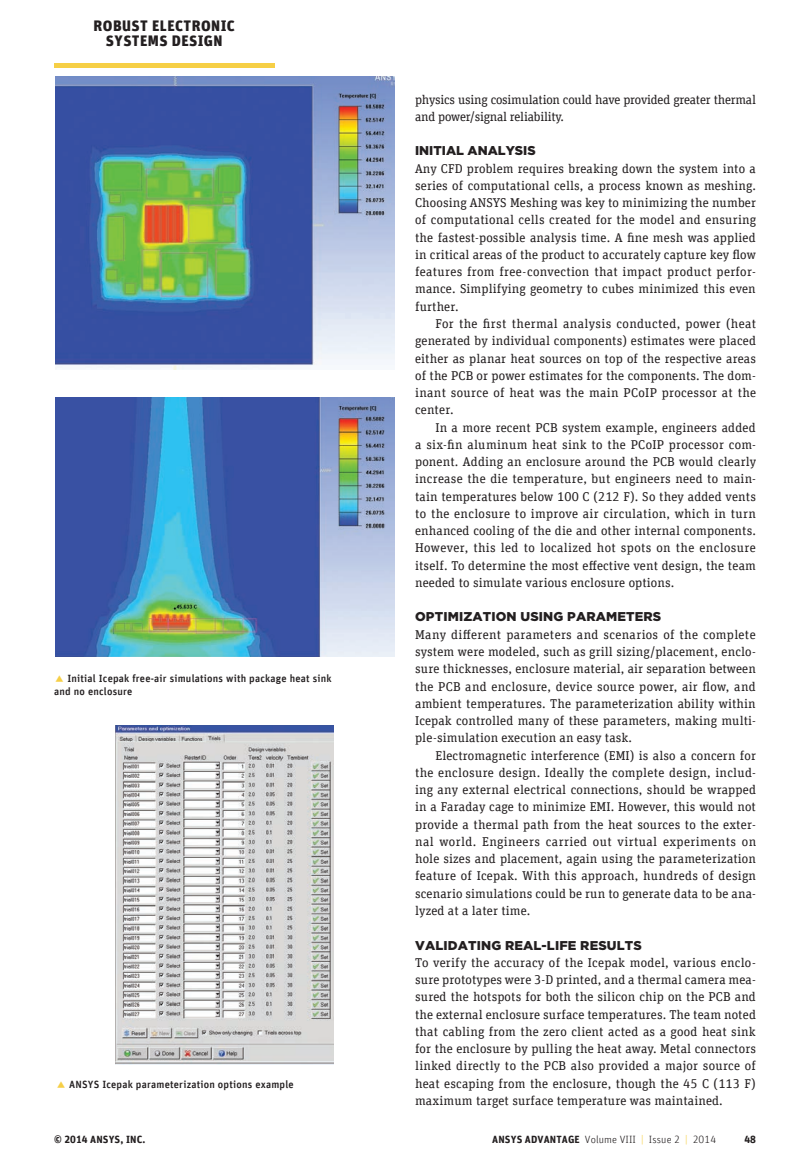
<style>
.page{position:relative;width:810px;height:1170px;background:#fff}
.page>*{position:absolute;margin:0;border:0;box-sizing:border-box;transform-origin:0 0}
.t1{font:900 15px/15px "Unit Offc Pro";letter-spacing:.03em;color:#231f20;text-align:center}
.Body_Copy{font:12.75px/17.2px "Unit Slab Offc Pro";letter-spacing:.01em;color:#231f20;text-align:justify}
.Body_Copy___Par_1{font:12.75px/17.2px "Unit Slab Offc Pro";letter-spacing:.01em;color:#231f20;text-align:justify}
.Body_Copy-2{font:12.75px/17.2px "Unit Slab Offc Pro";letter-spacing:-.015em;color:#231f20}
.Subhead{font:900 12.75px "Gotham";letter-spacing:.01em;color:#231f20}
.Feature_Caption{font:500 10.5px/12.9px "Unit Offc Pro";letter-spacing:.02em;color:#231f20}
.t2{font:300 10.5px "Unit Offc Pro";letter-spacing:.01em;color:#231f20}
.t3{font:700 10.5px "Unit Offc Pro";letter-spacing:.01em;color:#231f20}
.s1{font-weight:700}
.s2{color:#f6cf46}
</style>
<div class="page">
<div style="left:54px;top:63px;width:220px;height:5px;background:#f6cf46"></div>
<img style="left:55px;top:77px;width:339px;height:293px">
<img style="left:55px;top:397px;width:339px;height:259px">
<img style="left:115px;top:725px;width:219px;height:338px">
<p class="t1" style="left:94px;top:17px;width:143px">ROBUST ELECTRONIC<br>SYSTEMS DESIGN</p>
<p class="Feature_Caption" style="left:54px;top:671px;width:279px;text-indent:13px">Initial Icepak free-air simulations with package heat sink and no enclosure</p>
<p class="Feature_Caption" style="left:69px;top:1076px;width:226px">ANSYS Icepak parameterization options example</p>
<p class="Body_Copy-2" style="left:415px;top:90px;width:342px">physics using cosimulation could have provided greater thermal and power/signal reliability.</p>
<p class="Subhead" style="left:415px;top:143px;width:122px">INITIAL ANALYSIS</p>
<p class="Body_Copy___Par_1" style="left:415px;top:159px;width:343px">Any CFD problem requires breaking down the system into a series of computational cells, a process known as meshing.<br>Choosing ANSYS Meshing was key to minimizing the number of computational cells created for the model and ensuring the fastest-possible analysis time. A fine mesh was applied in critical areas of the product to accurately capture key flow features from free-convection that impact product perfor&shy;mance. Simplifying geometry to cubes minimized this even further.</p>
<p class="Body_Copy" style="left:415px;top:314px;width:343px;text-indent:20px">For the first thermal analysis conducted, power (heat generated by individual components) estimates were placed either as planar heat sources on top of the respective areas of the PCB or power estimates for the components. The dom&shy;inant source of heat was the main PCoIP processor at the center.</p>
<p class="Body_Copy" style="left:415px;top:418px;width:343px;text-indent:20px">In a more recent PCB system example, engineers added a six-fin aluminum heat sink to the PCoIP processor com&shy;ponent. Adding an enclosure around the PCB would clearly increase the die temperature, but engineers need to main&shy;tain temperatures below 100 C (212 F). So they added vents to the enclosure to improve air circulation, which in turn enhanced cooling of the die and other internal components.<br>However, this led to localized hot spots on the enclosure itself. To determine the most effective vent design, the team needed to simulate various enclosure options.</p>
<p class="Subhead" style="left:415px;top:609px;width:248px">OPTIMIZATION USING PARAMETERS</p>
<p class="Body_Copy___Par_1" style="left:415px;top:625px;width:342px">Many different parameters and scenarios of the complete system were modeled, such as grill sizing/placement, enclo&shy;sure thicknesses, enclosure material, air separation between the PCB and enclosure, device source power, air flow, and ambient temperatures. The parameterization ability within Icepak controlled many of these parameters, making multi&shy;ple-simulation execution an easy task.</p>
<p class="Body_Copy" style="left:415px;top:746px;width:343px;text-indent:20px">Electromagnetic interference (EMI) is also a concern for the enclosure design. Ideally the complete design, includ&shy;ing any external electrical connections, should be wrapped in a Faraday cage to minimize EMI. However, this would not provide a thermal path from the heat sources to the exter&shy;nal world. Engineers carried out virtual experiments on hole sizes and placement, again using the parameterization feature of Icepak. With this approach, hundreds of design scenario simulations could be run to generate data to be ana&shy;lyzed at a later time.</p>
<p class="Subhead" style="left:415px;top:937px;width:228px">VALIDATING REAL-LIFE RESULTS</p>
<p class="Body_Copy___Par_1" style="left:415px;top:953px;width:342px">To verify the accuracy of the Icepak model, various enclo&shy;sure prototypes were 3-D printed, and a thermal camera mea&shy;sured the hotspots for both the silicon chip on the PCB and the external enclosure surface temperatures. The team noted that cabling from the zero client acted as a good heat sink for the enclosure by pulling the heat away. Metal connectors linked directly to the PCB also provided a major source of heat escaping from the enclosure, though the 45 C (113 F) maximum target surface temperature was maintained.</p>
<p class="t3" style="left:54px;top:1131px;width:93px">© 2014 ANSYS, INC.</p>
<p class="t2" style="left:492px;top:1132px;width:225px"><span class="s1">ANSYS ADVANTAGE</span> Volume VIII <span class="s2">|</span> Issue 2 <span class="s2">|</span> 2014</p>
<p class="t3" style="left:744px;top:1131px;width:13px">48</p>
</div>
